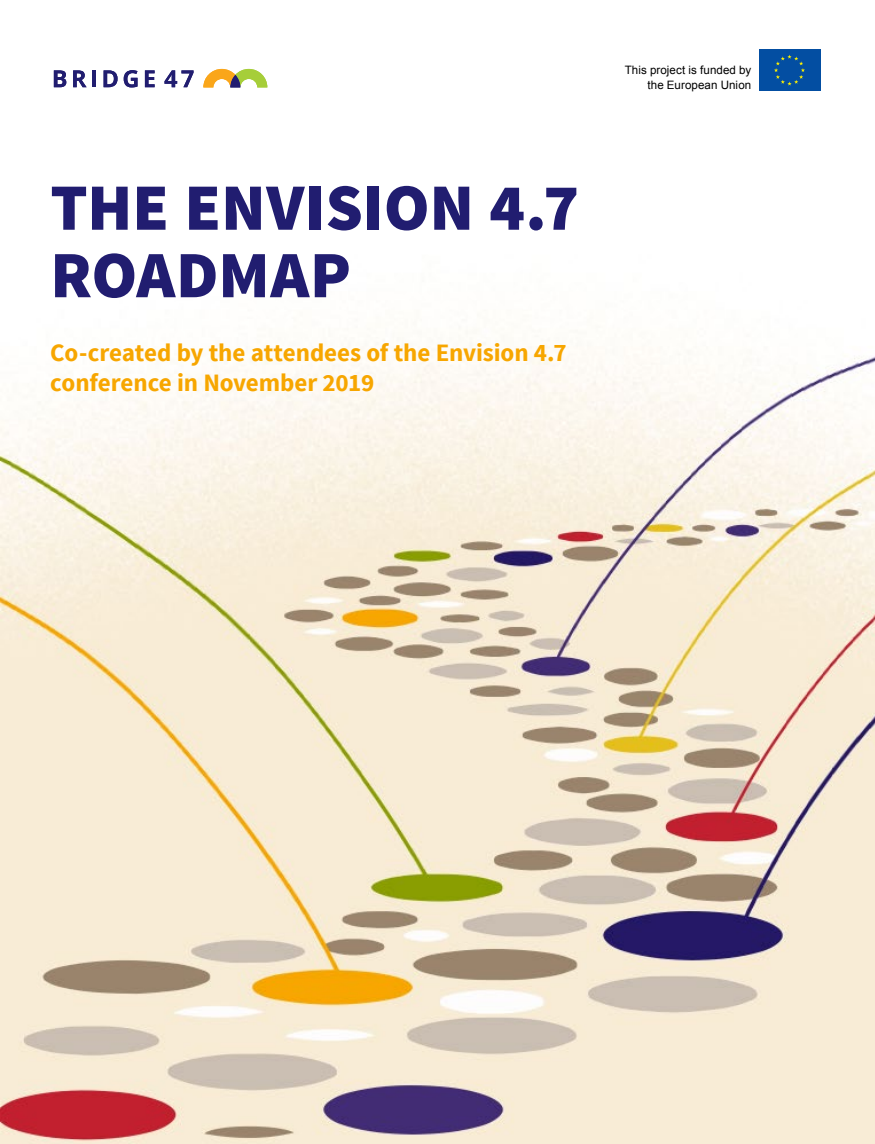
<style>
.page{position:relative;width:875px;height:1144px;background:#fff}
.page>*{position:absolute;margin:0;border:0;box-sizing:border-box;transform-origin:0 0}
.t1{font:900 66.25px "Source Sans Pro";color:#211d70}
.t2{font:700 25px/30px "Source Sans Pro";letter-spacing:-.005em;color:#f7a600}
.t3{font:11.62px "Arial";letter-spacing:.005em;color:#000}
</style>
<div class="page">
<img style="left:0;top:49px;width:875px;height:1095px">
<svg style="left:203px;top:69px;width:64px;height:18px"></svg>
<svg style="left:54px;top:70px;width:12px;height:17px"></svg>
<svg style="left:73px;top:70px;width:14px;height:17px"></svg>
<hr style="left:92px;top:70px;width:4px;height:17px;background:#211d70">
<svg style="left:104px;top:70px;width:14px;height:17px"></svg>
<svg style="left:124px;top:70px;width:14px;height:17px"></svg>
<svg style="left:145px;top:70px;width:10px;height:17px"></svg>
<svg style="left:165px;top:70px;width:29px;height:17px"></svg>
<div style="left:759px;top:50px;width:61px;height:41px;background:#034ea2"></div>
<svg style="left:774px;top:55px;width:31px;height:31px"></svg>
<p class="t1" style="left:50px;top:164px;width:530px">THE ENVISION 4.7</p>
<p class="t1" style="left:50px;top:232px;width:302px">ROADMAP</p>
<p class="t2" style="left:50px;top:338px;width:518px">Co-created by the attendees of the Envision 4.7 conference in November 2019</p>
<p class="t3" style="left:625px;top:63px;width:128px">This project is funded by</p>
<p class="t3" style="left:647px;top:77px;width:105px">the European Union</p>
</div>
